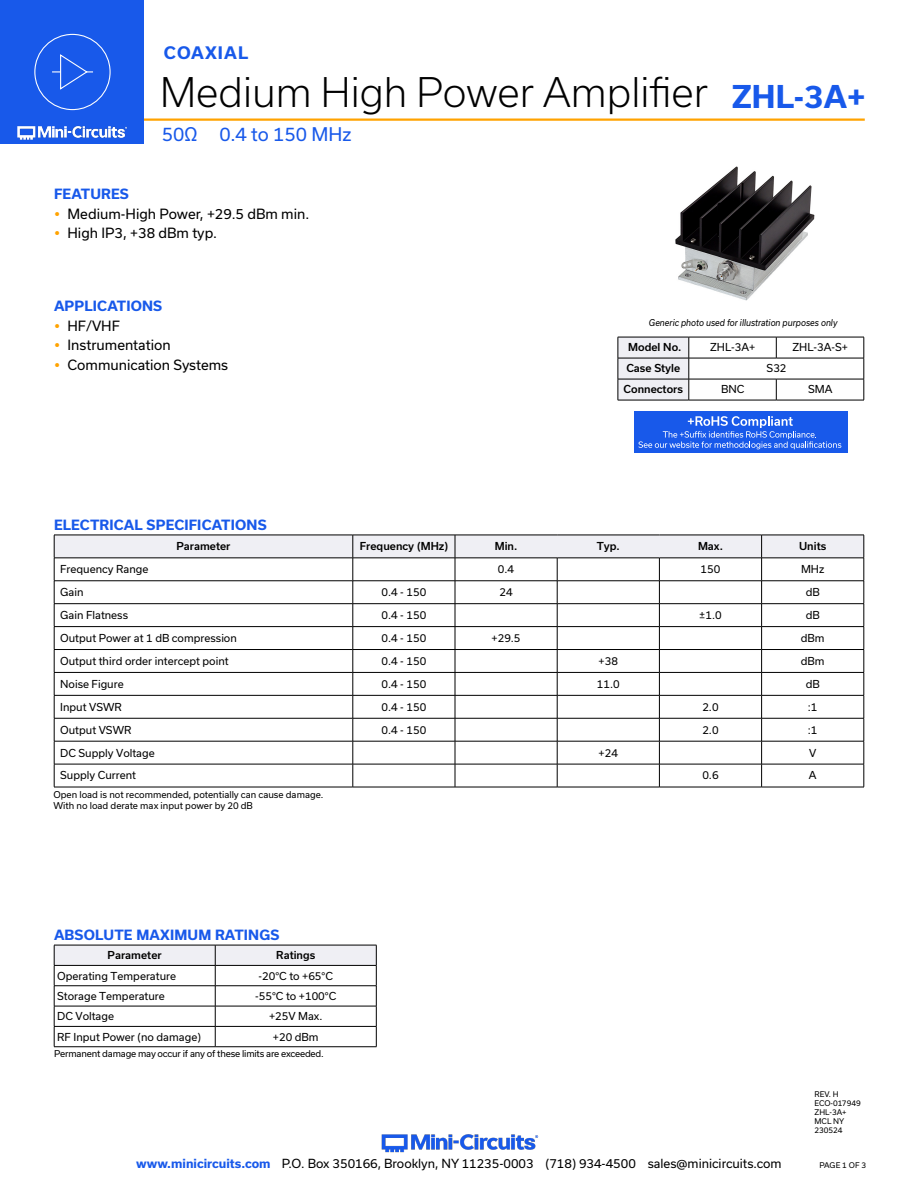
<style>
.page{position:relative;width:918px;height:1188px;background:#fff}
.page>*{position:absolute;margin:0;border:0;box-sizing:border-box;transform-origin:0 0}
.t1{font:300 39px "Usual";color:#000}
.t2{font:18px "Usual";color:#1859ea}
.t3{font:700 16.5px "Usual";letter-spacing:.065em;color:#1859ea}
.t4{font:13.5px "Usual";color:#000}
.Blue_Headers{font:700 13.5px "Usual";letter-spacing:.015em;color:#1859ea}
.t5{font:12px "Usual";color:#000}
.Table_Body_Left_Just{font:10.5px "Usual";color:#000}
.Table_Body_Center{font:10.5px "Usual";color:#000}
.Table_Header_Center{font:500 10.5px "Usual";color:#000}
.Notes{font:9px "Usual";color:#000}
.Notes-2{font:9px "Usual";letter-spacing:-.02em;color:#000}
.t6{font:italic 9px "Usual";color:#000;scale:.9 1}
.Revision{font:7.5px "Usual";color:#000}
.s1{font-weight:700;font-size:30px;color:#1859ea}
.s2{font-weight:700;color:#1859ea}
</style>
<div class="page">
<hr style="left:112px;top:118px;width:753px;height:3px;background:#ffa300">
<div style="left:0;top:0;width:144px;height:144px;background:#1859ea"></div>
<img style="left:17px;top:120px;width:128px;height:20px">
<div style="left:34px;top:34px;width:77px;height:76px;border:1px solid #fff;border-radius:50%"></div>
<svg style="left:52px;top:54px;width:41px;height:36px"></svg>
<img style="left:381px;top:1134px;width:158px;height:19px">
<img style="left:675px;top:166px;width:140px;height:135px">
<hr style="left:689px;top:337px;width:87px;height:1px;background:#000">
<hr style="left:776px;top:337px;width:88px;height:1px;background:#000">
<svg style="left:776px;top:337px;width:1px;height:21px"></svg>
<hr style="left:689px;top:358px;width:87px;height:1px;background:#000">
<hr style="left:776px;top:358px;width:88px;height:1px;background:#000">
<hr style="left:689px;top:379px;width:87px;height:1px;background:#000">
<svg style="left:618px;top:337px;width:72px;height:63px"></svg>
<hr style="left:776px;top:379px;width:88px;height:1px;background:#000">
<svg style="left:776px;top:379px;width:1px;height:21px"></svg>
<svg style="left:864px;top:337px;width:1px;height:63px"></svg>
<hr style="left:618px;top:400px;width:71px;height:1px;background:#000">
<hr style="left:689px;top:400px;width:87px;height:1px;background:#000">
<hr style="left:776px;top:400px;width:88px;height:1px;background:#000">
<div style="left:634px;top:411px;width:214px;height:42px;background:#1859ea"></div>
<svg style="left:638px;top:416px;width:203px;height:33px"></svg>
<svg style="left:54px;top:945px;width:323px;height:102px"></svg>
<hr style="left:54px;top:1046px;width:161px;height:1px;background:#000">
<hr style="left:215px;top:1046px;width:161px;height:1px;background:#000">
<svg style="left:54px;top:535px;width:811px;height:252px"></svg>
<hr style="left:54px;top:787px;width:299px;height:1px;background:#000">
<hr style="left:353px;top:787px;width:102px;height:1px;background:#000">
<hr style="left:455px;top:787px;width:102px;height:1px;background:#000">
<hr style="left:557px;top:787px;width:102px;height:1px;background:#000">
<hr style="left:659px;top:787px;width:103px;height:1px;background:#000">
<hr style="left:762px;top:787px;width:102px;height:1px;background:#000">
<h3 class="t3" style="left:164px;top:44px;width:86px">COAXIAL</h3>
<h1 class="t1" style="left:160px;top:70px;width:707px">Medium High Power Amplifier <span class="s1">ZHL-3A+</span></h1>
<h2 class="t2" style="left:162px;top:124px;width:191px">50Ω 0.4 to 150 MHz</h2>
<p class="Blue_Headers" style="left:54px;top:186px;width:76px">FEATURES</p>
<p class="t4" style="left:68px;top:206px;width:243px">Medium-High Power, +29.5 dBm min.</p>
<p class="t4" style="left:68px;top:225px;width:151px">High IP3, +38 dBm typ.</p>
<p class="Blue_Headers" style="left:54px;top:298px;width:110px">APPLICATIONS</p>
<p class="t4" style="left:68px;top:318px;width:54px">HF/VHF</p>
<p class="t4" style="left:68px;top:337px;width:105px">Instrumentation</p>
<p class="t4" style="left:68px;top:357px;width:162px">Communication Systems</p>
<p class="Blue_Headers" style="left:54px;top:517px;width:214px">ELECTRICAL SPECIFICATIONS</p>
<p class="t6" style="left:649px;top:318px;width:211px">Generic photo used for illustration purposes only</p>
<p class="Table_Header_Center" style="left:628px;top:342px;width:55px">Model No.</p>
<p class="Table_Body_Center" style="left:710px;top:342px;width:47px">ZHL-3A+</p>
<p class="Table_Body_Center" style="left:792px;top:342px;width:57px">ZHL-3A-S+</p>
<p class="Table_Header_Center" style="left:626px;top:363px;width:55px">Case Style</p>
<p class="Table_Body_Center" style="left:767px;top:363px;width:21px">S32</p>
<p class="Table_Header_Center" style="left:624px;top:384px;width:61px">Connectors</p>
<p class="Table_Body_Center" style="left:721px;top:384px;width:25px">BNC</p>
<p class="Table_Body_Center" style="left:808px;top:384px;width:26px">SMA</p>
<p class="Table_Header_Center" style="left:176px;top:540px;width:56px">Parameter</p>
<p class="Table_Header_Center" style="left:360px;top:540px;width:90px">Frequency (MHz)</p>
<p class="Table_Header_Center" style="left:495px;top:540px;width:24px">Min.</p>
<p class="Table_Header_Center" style="left:597px;top:540px;width:25px">Typ.</p>
<p class="Table_Header_Center" style="left:698px;top:540px;width:26px">Max.</p>
<p class="Table_Header_Center" style="left:799px;top:540px;width:29px">Units</p>
<p class="Table_Body_Left_Just" style="left:60px;top:563px;width:90px">Frequency Range</p>
<p class="Table_Body_Center" style="left:498px;top:563px;width:18px">0.4</p>
<p class="Table_Body_Center" style="left:701px;top:563px;width:21px">150</p>
<p class="Table_Body_Center" style="left:801px;top:563px;width:25px">MHz</p>
<p class="Table_Body_Left_Just" style="left:60px;top:586px;width:25px">Gain</p>
<p class="Table_Body_Center" style="left:382px;top:586px;width:46px">0.4 - 150</p>
<p class="Table_Body_Center" style="left:500px;top:586px;width:15px">24</p>
<p class="Table_Body_Center" style="left:806px;top:586px;width:16px">dB</p>
<p class="Table_Body_Left_Just" style="left:60px;top:609px;width:69px">Gain Flatness</p>
<p class="Table_Body_Center" style="left:382px;top:609px;width:46px">0.4 - 150</p>
<p class="Table_Body_Center" style="left:699px;top:609px;width:24px">±1.0</p>
<p class="Table_Body_Center" style="left:806px;top:609px;width:16px">dB</p>
<p class="Table_Body_Left_Just" style="left:60px;top:632px;width:178px">Output Power at 1 dB compression</p>
<p class="Table_Body_Center" style="left:382px;top:632px;width:46px">0.4 - 150</p>
<p class="Table_Body_Center" style="left:492px;top:632px;width:30px">+29.5</p>
<p class="Table_Body_Center" style="left:801px;top:632px;width:25px">dBm</p>
<p class="Table_Body_Left_Just" style="left:60px;top:655px;width:170px">Output third order intercept point</p>
<p class="Table_Body_Center" style="left:382px;top:655px;width:46px">0.4 - 150</p>
<p class="Table_Body_Center" style="left:599px;top:655px;width:21px">+38</p>
<p class="Table_Body_Center" style="left:801px;top:655px;width:25px">dBm</p>
<p class="Table_Body_Left_Just" style="left:60px;top:678px;width:65px">Noise Figure</p>
<p class="Table_Body_Center" style="left:382px;top:678px;width:46px">0.4 - 150</p>
<p class="Table_Body_Center" style="left:597px;top:678px;width:24px">11.0</p>
<p class="Table_Body_Center" style="left:806px;top:678px;width:16px">dB</p>
<p class="Table_Body_Left_Just" style="left:60px;top:701px;width:63px">Input VSWR</p>
<p class="Table_Body_Center" style="left:382px;top:701px;width:46px">0.4 - 150</p>
<p class="Table_Body_Center" style="left:702px;top:701px;width:18px">2.0</p>
<p class="Table_Body_Center" style="left:808px;top:701px;width:11px">:1</p>
<p class="Table_Body_Left_Just" style="left:60px;top:724px;width:73px">Output VSWR</p>
<p class="Table_Body_Center" style="left:382px;top:724px;width:46px">0.4 - 150</p>
<p class="Table_Body_Center" style="left:702px;top:724px;width:18px">2.0</p>
<p class="Table_Body_Center" style="left:808px;top:724px;width:11px">:1</p>
<p class="Table_Body_Left_Just" style="left:60px;top:747px;width:96px">DC Supply Voltage</p>
<p class="Table_Body_Center" style="left:599px;top:747px;width:21px">+24</p>
<p class="Table_Body_Center" style="left:809px;top:747px;width:9px">V</p>
<p class="Table_Body_Left_Just" style="left:60px;top:770px;width:77px">Supply Current</p>
<p class="Table_Body_Center" style="left:702px;top:770px;width:18px">0.6</p>
<p class="Table_Body_Center" style="left:809px;top:770px;width:9px">A</p>
<p class="Notes" style="left:53px;top:789px;width:272px">Open load is not recommended, potentially can cause damage.</p>
<p class="Notes" style="left:53px;top:800px;width:201px">With no load derate max input power by 20 dB</p>
<p class="Blue_Headers" style="left:54px;top:927px;width:227px">ABSOLUTE MAXIMUM RATINGS</p>
<p class="Table_Header_Center" style="left:108px;top:949px;width:56px">Parameter</p>
<p class="Table_Header_Center" style="left:276px;top:949px;width:41px">Ratings</p>
<p class="Table_Body_Left_Just" style="left:57px;top:970px;width:120px">Operating Temperature</p>
<p class="Table_Body_Center" style="left:259px;top:970px;width:76px">-20°C to +65°C</p>
<p class="Table_Body_Left_Just" style="left:57px;top:990px;width:109px">Storage Temperature</p>
<p class="Table_Body_Center" style="left:255px;top:990px;width:83px">-55°C to +100°C</p>
<p class="Table_Body_Left_Just" style="left:57px;top:1010px;width:58px">DC Voltage</p>
<p class="Table_Body_Center" style="left:269px;top:1010px;width:55px">+25V Max.</p>
<p class="Table_Body_Left_Just" style="left:57px;top:1031px;width:145px">RF Input Power (no damage)</p>
<p class="Table_Body_Center" style="left:273px;top:1031px;width:47px">+20 dBm</p>
<p class="Notes-2" style="left:54px;top:1049px;width:271px">Permanent damage may occur if any of these limits are exceeded.</p>
<p class="Revision" style="left:814px;top:1090px;width:26px">REV. H</p>
<p class="Revision" style="left:814px;top:1099px;width:48px">ECO-017949</p>
<p class="Revision" style="left:814px;top:1108px;width:34px">ZHL-3A+</p>
<p class="Revision" style="left:814px;top:1117px;width:31px">MCL NY</p>
<p class="Revision" style="left:814px;top:1126px;width:30px">230524</p>
<p class="t5" style="left:136px;top:1157px;width:647px"><span class="s2">www.minicircuits.com</span> P.O. Box 350166, Brooklyn, NY 11235-0003 (718) 934-4500 sales@minicircuits.com</p>
<p class="Revision" style="left:819px;top:1161px;width:48px">PAGE 1 OF 3</p>
</div>
